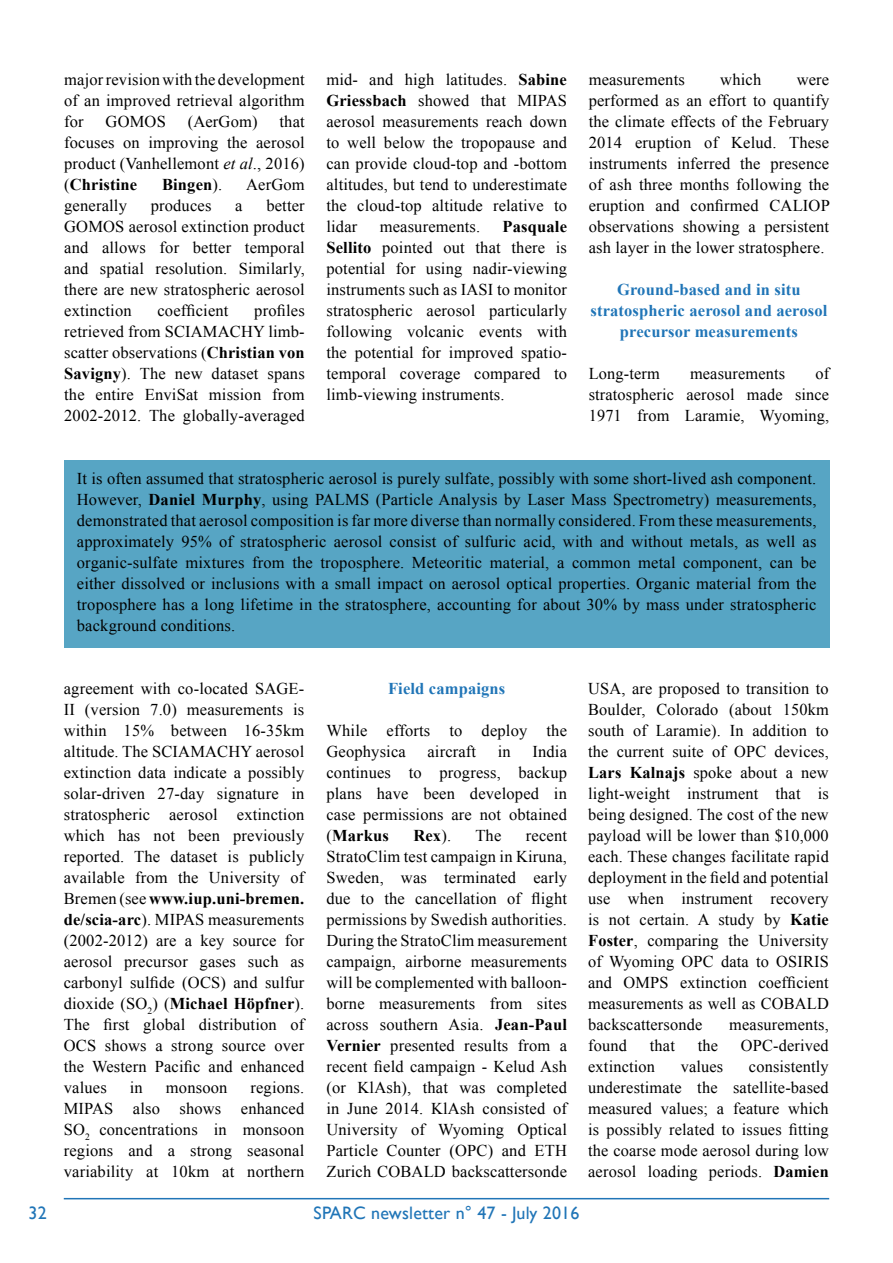
<style>
.page{position:relative;width:893px;height:1263px;background:#fff}
.page>*{position:absolute;margin:0;border:0;box-sizing:border-box;transform-origin:0 0}
.t1{font:18px "Gill Sans";letter-spacing:.01em;color:#2075b7}
.t2{font:16.5px/21px "Times New Roman";letter-spacing:.01em;color:#000;text-align:justify}
.t3{font:700 16.5px/21px "Times New Roman";letter-spacing:.01em;color:#2075b7;text-align:center}
.t4{font:700 16.5px "Times New Roman";letter-spacing:.01em;color:#000}
.s1{font-style:italic}
.s2{font-weight:700}
.s3{font-weight:400}
</style>
<div class="page">
<hr style="left:64px;top:1198px;width:765px;height:1px;background:#2075b7">
<div style="left:64px;top:460px;width:765px;height:187px;background:#57a5c4"></div>
<p class="t2" style="left:64px;top:69px;width:242px">major revision with the development of an improved retrieval algorithm for</p>
<p class="t2" style="left:64px;top:111px;width:242px;text-indent:215px">that focuses on improving the aerosol product (Vanhellemont <span class="s1">et al</span>., 2016) (<span class="s2">Christine</span></p>
<p class="t2" style="left:106px;top:111px;width:62px">GOMOS</p>
<p class="t2" style="left:188px;top:111px;width:71px">(AerGom)</p>
<p class="t4" style="left:162px;top:173px;width:62px">Bingen<span class="s3">).</span></p>
<p class="t2" style="left:246px;top:174px;width:60px">AerGom</p>
<p class="t2" style="left:64px;top:195px;width:242px;text-indent:202px">better GOMOS aerosol extinction product and allows for better temporal and spatial resolution. Similarly, there are new stratospheric aerosol extinction</p>
<p class="t2" style="left:64px;top:195px;width:64px">generally</p>
<p class="t2" style="left:151px;top:195px;width:62px">produces</p>
<p class="t2" style="left:235px;top:195px;width:9px">a</p>
<p class="t2" style="left:64px;top:300px;width:242px;text-indent:190px">profiles retrieved from SCIAMACHY limb&shy;scatter observations (<span class="s2">Christian von Savigny</span>). The new dataset spans the entire EnviSat mission from 2002-2012. The globally-averaged</p>
<p class="t2" style="left:157px;top:300px;width:73px">coefficient</p>
<p class="t2" style="left:326px;top:69px;width:242px">mid- and high latitudes. <span class="s2">Sabine Griessbach</span> showed that MIPAS aerosol measurements reach down to well below the tropopause and can provide cloud-top and -bottom altitudes, but tend to underestimate the cloud-top altitude relative to lidar</p>
<p class="t2" style="left:326px;top:216px;width:242px;text-indent:176px"><span class="s2">Pasquale Sellito</span> pointed out that there is potential for using nadir-viewing instruments such as IASI to monitor stratospheric aerosol particularly following volcanic events with the potential for improved spatio&shy;temporal coverage compared to limb-viewing instruments.</p>
<p class="t2" style="left:380px;top:216px;width:102px">measurements.</p>
<p class="t2" style="left:589px;top:69px;width:98px">measurements</p>
<p class="t2" style="left:720px;top:69px;width:42px">which</p>
<p class="t2" style="left:589px;top:69px;width:243px;text-indent:208px">were performed as an effort to quantify the climate effects of the February 2014 eruption of Kelud. These instruments inferred the presence of ash three months following the eruption and confirmed CALIOP observations showing a persistent ash layer in the lower stratosphere.</p>
<p class="t3" style="left:590px;top:278px;width:239px">Ground-based and in situ stratospheric aerosol and aerosol precursor measurements</p>
<p class="t2" style="left:589px;top:363px;width:73px">Long-term</p>
<p class="t2" style="left:690px;top:363px;width:97px">measurements</p>
<p class="t2" style="left:589px;top:363px;width:242px;text-indent:227px">of stratospheric aerosol made since 1971 from Laramie, Wyoming,</p>
<p class="t2" style="left:77px;top:468px;width:741px">It is often assumed that stratospheric aerosol is purely sulfate, possibly with some short-lived ash component.<br>However, <span class="s2">Daniel Murphy</span>, using PALMS (Particle Analysis by Laser Mass Spectrometry) measurements, demonstrated that aerosol composition is far more diverse than normally considered. From these measurements, approximately 95% of stratospheric aerosol consist of sulfuric acid, with and without metals, as well as organic-sulfate mixtures from the troposphere. Meteoritic material, a common metal component, can be either dissolved or inclusions with a small impact on aerosol optical properties. Organic material from the troposphere has a long lifetime in the stratosphere, accounting for about 30% by mass under stratospheric background conditions.</p>
<p class="t2" style="left:64px;top:678px;width:242px">agreement with co-located SAGE-II (version 7.0) measurements is within 15% between 16-35km altitude. The SCIAMACHY aerosol extinction data indicate a possibly solar-driven 27-day signature in stratospheric aerosol extinction which has not been previously reported. The dataset is publicly available from the University of Bremen (see <span class="s2">www.iup.uni-bremen. de/scia-arc</span>). MIPAS measurements (2002-2012) are a key source for aerosol precursor gases such as carbonyl sulfide (OCS) and sulfur dioxide (SO<sub>2</sub>) (<span class="s2">Michael Höpfner</span>).<br>The first global distribution of OCS shows a strong source over the Western Pacific and enhanced values</p>
<p class="t2" style="left:64px;top:1077px;width:242px;text-indent:187px">regions.<br>MIPAS also shows enhanced SO<sub>2</sub> concentrations in monsoon regions and a strong seasonal variability at 10km at northern</p>
<p class="t2" style="left:130px;top:1077px;width:15px">in</p>
<p class="t2" style="left:166px;top:1077px;width:63px">monsoon</p>
<p class="t3" style="left:388px;top:677px;width:119px">Field campaigns</p>
<p class="t2" style="left:326px;top:719px;width:242px">While efforts to deploy the<br>Geophysica</p>
<p class="t2" style="left:326px;top:741px;width:242px;text-indent:206px">India continues to progress, backup plans have been developed in case permissions are not obtained (<span class="s2">Markus</span></p>
<p class="t2" style="left:427px;top:741px;width:50px">aircraft</p>
<p class="t2" style="left:498px;top:741px;width:15px">in</p>
<p class="t4" style="left:413px;top:824px;width:39px">Rex<span class="s3">).</span></p>
<p class="t2" style="left:475px;top:825px;width:27px">The</p>
<p class="t2" style="left:326px;top:825px;width:242px;text-indent:199px">recent StratoClim test campaign in Kiruna, Sweden, was terminated early due to the cancellation of flight permissions by Swedish authorities.<br>During the StratoClim measurement campaign, airborne measurements will be complemented with balloon&shy;borne measurements from sites across southern Asia. <span class="s2">Jean-Paul Vernier</span> presented results from a recent field campaign - Kelud Ash (or KlAsh), that was completed in June 2014. KlAsh consisted of University of Wyoming Optical Particle Counter (OPC) and ETH Zurich COBALD backscattersonde</p>
<p class="t2" style="left:588px;top:678px;width:242px">USA, are proposed to transition to Boulder, Colorado (about 150km south of Laramie). In addition to the current suite of OPC devices, <span class="s2">Lars Kalnajs</span> spoke about a new light-weight instrument that is being designed. The cost of the new payload will be lower than $10,000 each. These changes facilitate rapid deployment in the field and potential use when instrument recovery is not certain. A study by <span class="s2">Katie Foster</span>, comparing the University of Wyoming OPC data to OSIRIS and OMPS extinction coefficient measurements as well as COBALD backscattersonde</p>
<p class="t2" style="left:729px;top:1014px;width:101px">measurements,</p>
<p class="t2" style="left:588px;top:1035px;width:40px">found</p>
<p class="t2" style="left:650px;top:1035px;width:26px">that</p>
<p class="t2" style="left:698px;top:1035px;width:22px">the</p>
<p class="t2" style="left:741px;top:1035px;width:89px">OPC-derived</p>
<p class="t2" style="left:588px;top:1056px;width:68px">extinction</p>
<p class="t2" style="left:681px;top:1056px;width:44px">values</p>
<p class="t2" style="left:588px;top:1056px;width:242px;text-indent:161px">consistently underestimate the satellite-based measured values; a feature which is possibly related to issues fitting the coarse mode aerosol during low aerosol loading periods. <span class="s2">Damien</span></p>
<p class="t1" style="left:29px;top:1202px;width:20px">32</p>
<p class="t1" style="left:314px;top:1202px;width:267px">SPARC newsletter n° 47 - July 2016</p>
</div>
